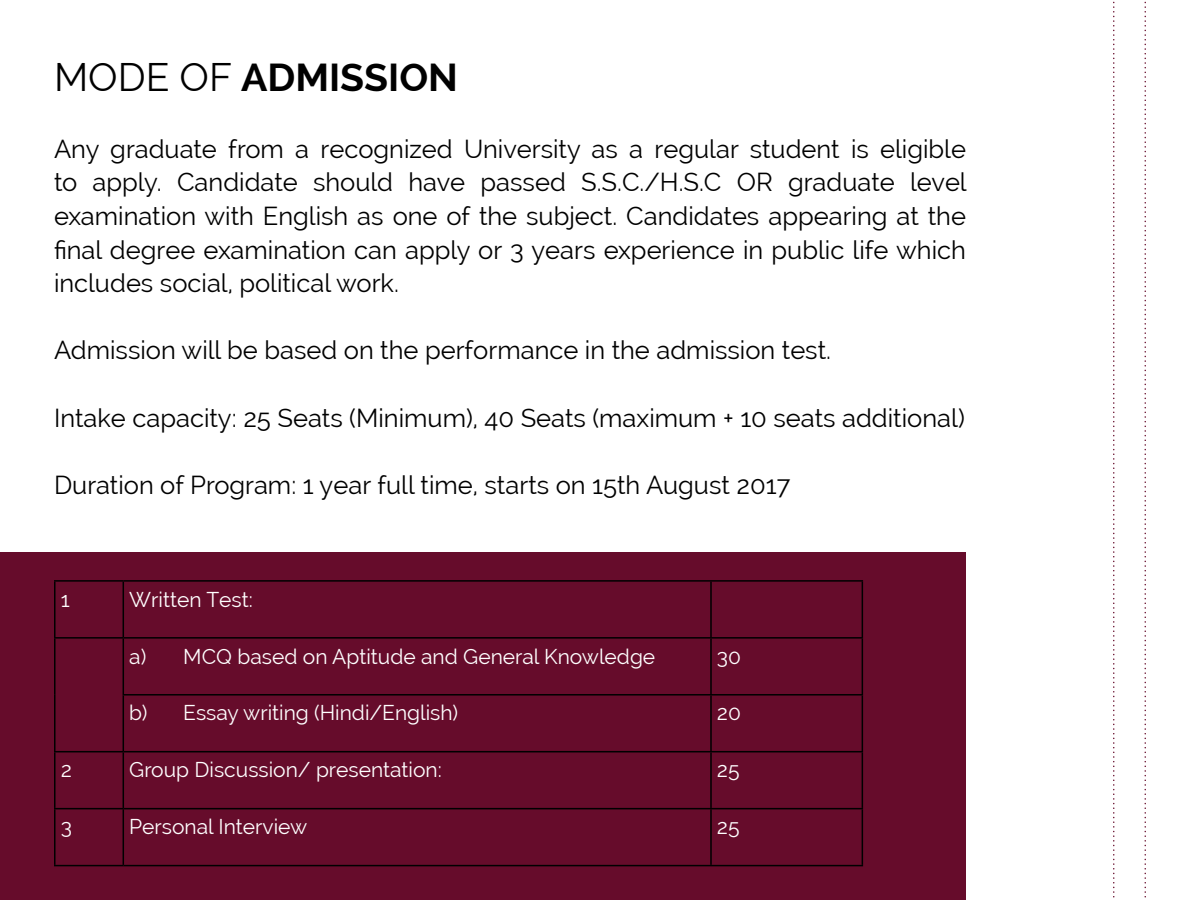
<style>
.page{position:relative;width:1200px;height:900px;background:#fff}
.page>*{position:absolute;margin:0;border:0;box-sizing:border-box;transform-origin:0 0}
.t1{font:700 39px "Raleway";color:#000}
.t2{font:25.5px/33.6px "Raleway";color:#000;text-align:justify}
.t3{font:21px "Raleway";color:#fff}
.s1{font-weight:400}
</style>
<div class="page">
<div style="left:0;top:552px;width:966px;height:348px;background:#660c2b"></div>
<svg style="left:1113px;top:1px;width:2px;height:897px"></svg>
<svg style="left:1144px;top:1px;width:2px;height:897px"></svg>
<hr style="left:54px;top:580px;width:69px;height:2px;background:#000">
<hr style="left:54px;top:582px;width:2px;height:55px;background:#000">
<hr style="left:123px;top:580px;width:588px;height:2px;background:#000">
<hr style="left:123px;top:582px;width:1px;height:55px;background:#000">
<hr style="left:711px;top:580px;width:152px;height:2px;background:#000">
<hr style="left:710px;top:582px;width:2px;height:55px;background:#000">
<hr style="left:862px;top:582px;width:1px;height:55px;background:#000">
<hr style="left:54px;top:637px;width:69px;height:2px;background:#000">
<hr style="left:54px;top:639px;width:2px;height:56px;background:#000">
<hr style="left:123px;top:637px;width:588px;height:2px;background:#000">
<hr style="left:123px;top:639px;width:1px;height:55px;background:#000">
<hr style="left:711px;top:637px;width:152px;height:2px;background:#000">
<hr style="left:710px;top:639px;width:2px;height:55px;background:#000">
<hr style="left:862px;top:639px;width:1px;height:55px;background:#000">
<hr style="left:54px;top:695px;width:2px;height:56px;background:#000">
<hr style="left:123px;top:694px;width:588px;height:2px;background:#000">
<hr style="left:123px;top:696px;width:1px;height:55px;background:#000">
<hr style="left:711px;top:694px;width:152px;height:2px;background:#000">
<hr style="left:710px;top:696px;width:2px;height:55px;background:#000">
<hr style="left:862px;top:696px;width:1px;height:55px;background:#000">
<hr style="left:54px;top:751px;width:69px;height:1px;background:#000">
<hr style="left:54px;top:752px;width:2px;height:56px;background:#000">
<hr style="left:123px;top:751px;width:588px;height:1px;background:#000">
<hr style="left:123px;top:752px;width:1px;height:56px;background:#000">
<hr style="left:711px;top:751px;width:152px;height:1px;background:#000">
<hr style="left:710px;top:752px;width:2px;height:56px;background:#000">
<hr style="left:862px;top:752px;width:1px;height:56px;background:#000">
<hr style="left:54px;top:808px;width:69px;height:1px;background:#000">
<hr style="left:54px;top:809px;width:2px;height:56px;background:#000">
<hr style="left:123px;top:808px;width:588px;height:1px;background:#000">
<hr style="left:123px;top:809px;width:1px;height:56px;background:#000">
<hr style="left:711px;top:808px;width:152px;height:1px;background:#000">
<hr style="left:710px;top:809px;width:2px;height:56px;background:#000">
<hr style="left:862px;top:809px;width:1px;height:56px;background:#000">
<hr style="left:54px;top:865px;width:69px;height:1px;background:#000">
<hr style="left:123px;top:865px;width:588px;height:1px;background:#000">
<hr style="left:711px;top:865px;width:152px;height:1px;background:#000">
<h1 class="t1" style="left:54px;top:55px;width:406px"><span class="s1">MODE OF</span> ADMISSION</h1>
<p class="t2" style="left:54px;top:132px;width:914px">Any graduate from a recognized University as a regular student is eligible to apply. Candidate should have passed S.S.C./H.S.C OR graduate level examination with English as one of the subject. Candidates appearing at the final degree examination can apply or 3 years experience in public life which includes social, political work.</p>
<p class="t2" style="left:54px;top:334px;width:779px">Admission will be based on the performance in the admission test.</p>
<p class="t2" style="left:54px;top:401px;width:912px">Intake capacity: 25 Seats (Minimum), 40 Seats (maximum + 10 seats additional)</p>
<p class="t2" style="left:54px;top:468px;width:738px">Duration of Program: 1 year full time, starts on 15th August 2017</p>
<p class="t3" style="left:61px;top:587px;width:10px">1</p>
<p class="t3" style="left:129px;top:587px;width:125px">Written Test:</p>
<p class="t3" style="left:129px;top:644px;width:527px">a) MCQ based on Aptitude and General Knowledge</p>
<p class="t3" style="left:717px;top:644px;width:26px">30</p>
<p class="t3" style="left:129px;top:701px;width:330px">b) Essay writing (Hindi/English)</p>
<p class="t3" style="left:717px;top:701px;width:26px">20</p>
<p class="t3" style="left:61px;top:758px;width:13px">2</p>
<p class="t3" style="left:129px;top:758px;width:314px">Group Discussion/ presentation:</p>
<p class="t3" style="left:717px;top:758px;width:24px">25</p>
<p class="t3" style="left:61px;top:815px;width:13px">3</p>
<p class="t3" style="left:129px;top:815px;width:180px">Personal Interview</p>
<p class="t3" style="left:717px;top:815px;width:24px">25</p>
</div>
